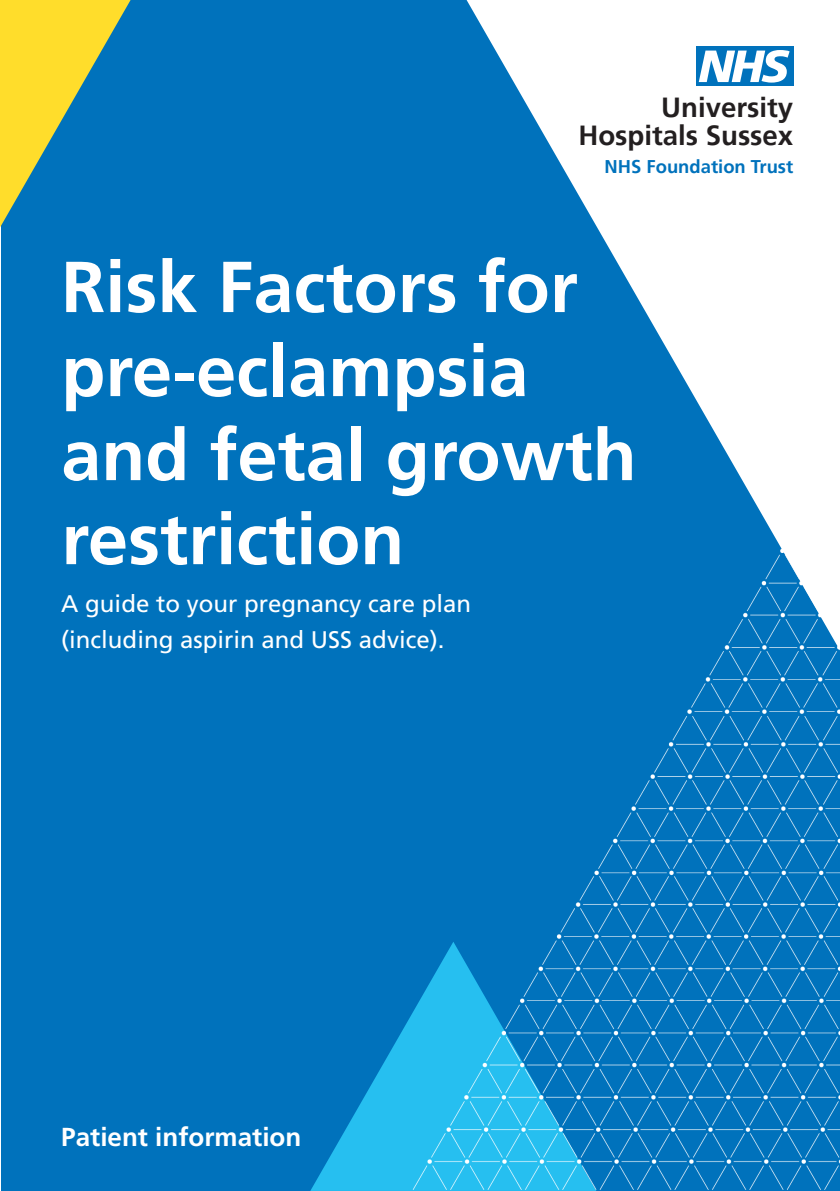
<style>
.page{position:relative;width:840px;height:1191px;background:#fff}
.page>*{position:absolute;margin:0;border:0;box-sizing:border-box;transform-origin:0 0}
.Leaflet_title{font:700 72px/84px "Frutiger LT Std";color:#fff}
.t1{font:700 27.6px/28px "Frutiger";color:#231f20;text-align:right}
.t2{font:700 26px "Frutiger LT Std";color:#fff}
.t3{font:24px "Frutiger LT Std";color:#fff}
.t4{font:700 18.4px "Frutiger";color:#0072bc}
</style>
<div class="page">
<div style="left:2px;top:0;width:837px;height:1191px;background:#0072bc"></div>
<svg style="left:466px;top:0;width:373px;height:453px;fill:#fff"></svg>
<svg style="left:0;top:0;width:130px;height:227px"></svg>
<div style="left:695px;top:47px;width:97px;height:39px;background:#0072bc"></div>
<svg style="left:698px;top:50px;width:91px;height:33px"></svg>
<svg style="left:311px;top:1019px;width:98px;height:171px"></svg>
<img style="left:409px;top:453px;width:430px;height:738px">
<p class="t1" style="left:578px;top:93px;width:216px">University<br>Hospitals Sussex</p>
<p class="t4" style="left:604px;top:156px;width:190px">NHS Foundation Trust</p>
<p class="Leaflet_title" style="left:61px;top:245px;width:518px">Risk Factors for pre-eclampsia</p>
<p class="Leaflet_title" style="left:61px;top:413px;width:576px">and fetal growth restriction</p>
<p class="t3" style="left:61px;top:589px;width:411px">A guide to your pregnancy care plan</p>
<p class="t3" style="left:61px;top:625px;width:384px">(including aspirin and USS advice).</p>
<p class="t2" style="left:61px;top:1121px;width:241px">Patient information</p>
</div>
